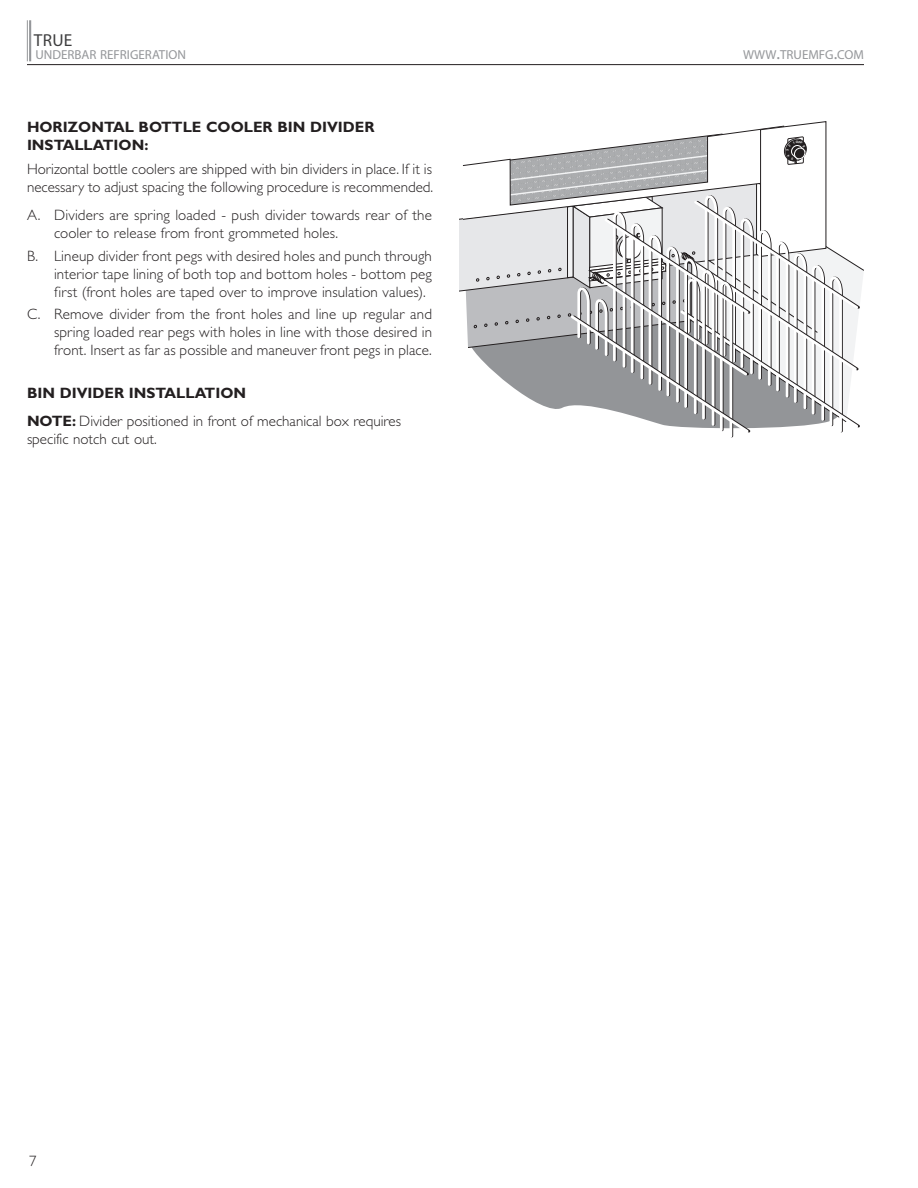
<style>
.page{position:relative;width:918px;height:1188px;background:#fff}
.page>*{position:absolute;margin:0;border:0;box-sizing:border-box;transform-origin:0 0}
.t1{font:17.4px "Myriad Pro";color:#3e3e3f}
.t2{font:300 15px/18px "Gill Sans Std";color:#231f20}
.t3{font:700 15px/18px "Gill Sans Std";color:#231f20}
.t4{font:13.05px "Myriad Pro";color:#95979a}
.s1{font-size:17.4px}
.s2{font-weight:700}
</style>
<div class="page">
<hr style="left:29px;top:20px;width:2px;height:41px;background:#95979a">
<hr style="left:27px;top:20px;width:1px;height:41px;background:#95979a">
<hr style="left:27px;top:64px;width:837px;height:1px;background:#231f20">
<svg style="left:459px;top:122px;width:405px;height:315px"></svg>
<p class="t1" style="left:34px;top:31px;width:40px">TRUE</p>
<p class="t4" style="left:35px;top:48px;width:152px">UNDERBAR REFRIGERATION</p>
<p class="t4" style="left:743px;top:47px;width:122px">WWW<span class="s1">.</span>TRUEMFG<span class="s1">.</span>COM</p>
<p class="t3" style="left:27px;top:118px;width:349px">HORIZONTAL BOTTLE COOLER BIN DIVIDER<br>INSTALLATION:</p>
<p class="t2" style="left:27px;top:161px;width:408px">Horizontal bottle coolers are shipped with bin dividers in place. If it is necessary to adjust spacing the following procedure is recommended.</p>
<p class="t2" style="left:54px;top:206px;width:379px;text-indent:-27px">A. Dividers are spring loaded - push divider towards rear of the cooler to release from front grommeted holes.</p>
<p class="t2" style="left:54px;top:247px;width:379px;text-align:justify;text-indent:-27px">B. Lineup divider front pegs with desired holes and punch through interior tape lining of both top and bottom holes - bottom peg first (front holes are taped over to improve insulation values).</p>
<p class="t2" style="left:54px;top:305px;width:380px;text-align:justify;text-indent:-27px">C. Remove divider from the front holes and line up regular and spring loaded rear pegs with holes in line with those desired in front. Insert as far as possible and maneuver front pegs in place.</p>
<p class="t2" style="left:27px;top:380px;width:376px;line-height:27.5px"><span class="s2">BIN DIVIDER INSTALLATION<br>NOTE:</span> Divider positioned in front of mechanical box requires</p>
<p class="t2" style="left:27px;top:430px;width:131px">specific notch cut out.</p>
<p class="t2" style="left:29px;top:1152px;width:9px">7</p>
</div>
